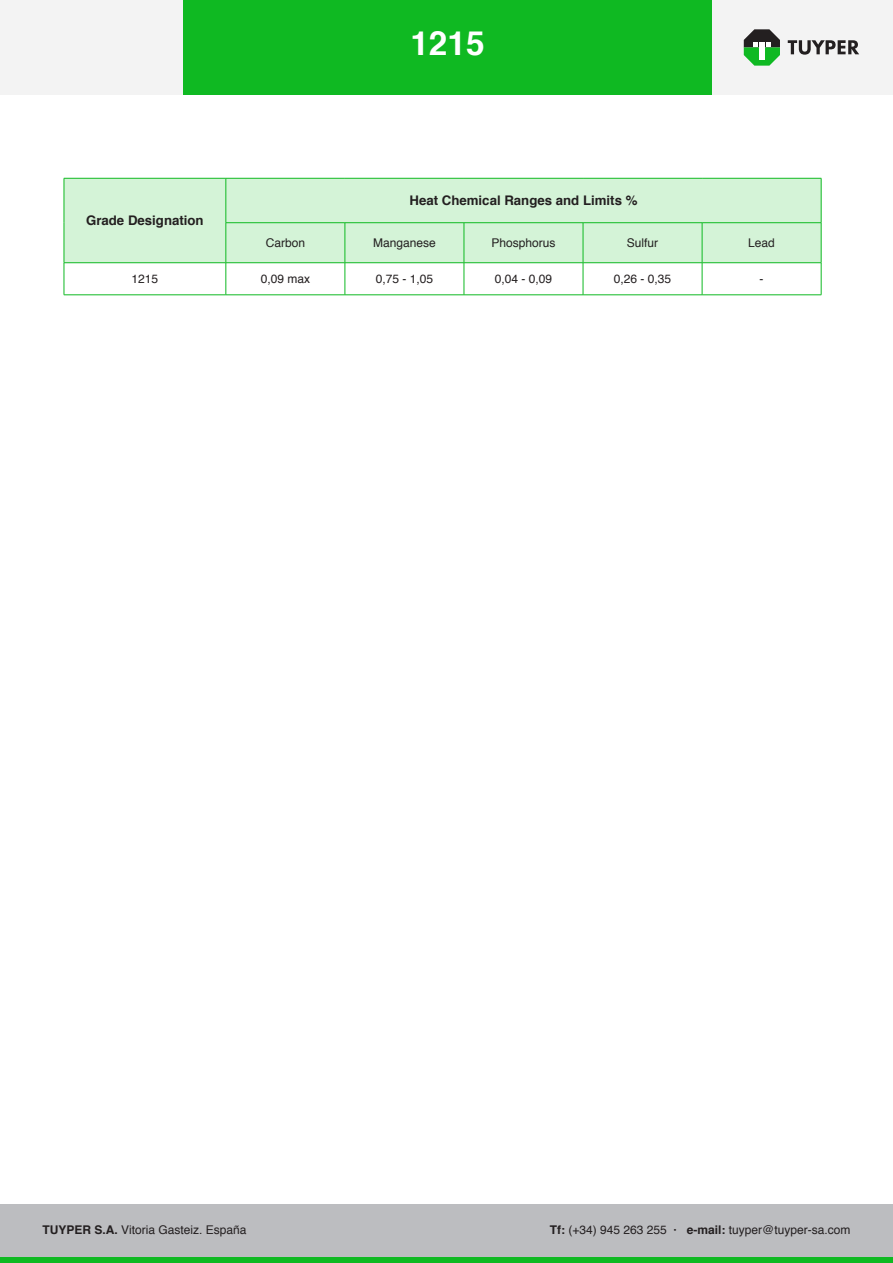
<style>
.page{position:relative;width:893px;height:1263px;background:#fff}
.page>*{position:absolute;margin:0;border:0;box-sizing:border-box;transform-origin:0 0}
.t1{font:700 33.3px "Helvetica";color:#fff}
.t2{font:700 13.2px "Helvetica";color:#231f20}
.t3{font:12px "Helvetica";color:#231f20}
.s1{font-weight:700}
</style>
<div class="page">
<div style="left:711px;top:0;width:182px;height:95px;background:#f3f3f3"></div>
<div style="left:0;top:0;width:183px;height:95px;background:#f3f3f3"></div>
<svg style="left:744px;top:29px;width:36px;height:37px"></svg>
<svg style="left:788px;top:40px;width:71px;height:15px"></svg>
<div style="left:183px;top:0;width:528px;height:95px;background:#0fb922"></div>
<div style="left:65px;top:179px;width:756px;height:83px;background:#d4f3d7"></div>
<hr style="left:226px;top:263px;width:1px;height:32px;background:#0fb922">
<hr style="left:345px;top:263px;width:1px;height:32px;background:#0fb922">
<hr style="left:464px;top:263px;width:1px;height:32px;background:#0fb922">
<hr style="left:583px;top:263px;width:1px;height:32px;background:#0fb922">
<hr style="left:702px;top:263px;width:1px;height:32px;background:#0fb922">
<hr style="left:821px;top:263px;width:1px;height:32px;background:#0fb922">
<hr style="left:821px;top:178px;width:1px;height:45px;background:#0fb922">
<hr style="left:345px;top:223px;width:1px;height:40px;background:#0fb922">
<hr style="left:464px;top:223px;width:1px;height:40px;background:#0fb922">
<hr style="left:583px;top:223px;width:1px;height:40px;background:#0fb922">
<hr style="left:702px;top:223px;width:1px;height:40px;background:#0fb922">
<hr style="left:821px;top:223px;width:1px;height:40px;background:#0fb922">
<hr style="left:226px;top:178px;width:1px;height:45px;background:#0fb922">
<hr style="left:226px;top:223px;width:1px;height:40px;background:#0fb922">
<hr style="left:64px;top:295px;width:162px;height:1px;background:#0fb922">
<hr style="left:226px;top:295px;width:119px;height:1px;background:#0fb922">
<hr style="left:345px;top:295px;width:119px;height:1px;background:#0fb922">
<hr style="left:464px;top:295px;width:119px;height:1px;background:#0fb922">
<hr style="left:583px;top:295px;width:119px;height:1px;background:#0fb922">
<hr style="left:702px;top:295px;width:119px;height:1px;background:#0fb922">
<hr style="left:226px;top:262px;width:119px;height:1px;background:#0fb922">
<hr style="left:345px;top:262px;width:119px;height:1px;background:#0fb922">
<hr style="left:464px;top:262px;width:119px;height:1px;background:#0fb922">
<hr style="left:583px;top:262px;width:119px;height:1px;background:#0fb922">
<hr style="left:702px;top:262px;width:119px;height:1px;background:#0fb922">
<hr style="left:64px;top:263px;width:1px;height:32px;background:#0fb922">
<hr style="left:64px;top:178px;width:162px;height:1px;background:#0fba21">
<hr style="left:64px;top:178px;width:1px;height:45px;background:#0fba21">
<hr style="left:226px;top:178px;width:119px;height:1px;background:#0fba21">
<hr style="left:345px;top:178px;width:119px;height:1px;background:#0fba21">
<hr style="left:464px;top:178px;width:119px;height:1px;background:#0fba21">
<hr style="left:583px;top:178px;width:119px;height:1px;background:#0fba21">
<hr style="left:702px;top:178px;width:119px;height:1px;background:#0fba21">
<hr style="left:64px;top:223px;width:1px;height:40px;background:#0fba21">
<hr style="left:226px;top:222px;width:119px;height:1px;background:#0fba21">
<hr style="left:345px;top:222px;width:119px;height:1px;background:#0fba21">
<hr style="left:464px;top:222px;width:119px;height:1px;background:#0fba21">
<hr style="left:583px;top:222px;width:119px;height:1px;background:#0fba21">
<hr style="left:702px;top:222px;width:119px;height:1px;background:#0fba21">
<hr style="left:64px;top:262px;width:162px;height:1px;background:#0fb922">
<div style="left:0;top:1204px;width:893px;height:59px;background:#bcbdc0"></div>
<div style="left:0;top:1257px;width:892px;height:6px;background:#0fb922"></div>
<p class="t1" style="left:410px;top:16px;width:76px">1215</p>
<p class="t2" style="left:86px;top:210px;width:119px">Grade Designation</p>
<p class="t2" style="left:410px;top:190px;width:229px">Heat Chemical Ranges and Limits %</p>
<p class="t3" style="left:266px;top:234px;width:41px">Carbon</p>
<p class="t3" style="left:373px;top:234px;width:64px">Manganese</p>
<p class="t3" style="left:491px;top:234px;width:66px">Phosphorus</p>
<p class="t3" style="left:627px;top:234px;width:33px">Sulfur</p>
<p class="t3" style="left:748px;top:234px;width:28px">Lead</p>
<p class="t3" style="left:132px;top:270px;width:28px">1215</p>
<p class="t3" style="left:261px;top:270px;width:51px">0,09 max</p>
<p class="t3" style="left:376px;top:270px;width:59px">0,75 - 1,05</p>
<p class="t3" style="left:495px;top:270px;width:59px">0,04 - 0,09</p>
<p class="t3" style="left:614px;top:270px;width:59px">0,26 - 0,35</p>
<p class="t3" style="left:760px;top:270px;width:5px">-</p>
<p class="t3" style="left:43px;top:1220px;width:205px"><span class="s1">TUYPER S.A.</span> Vitoria Gasteiz. España</p>
<p class="t3" style="left:550px;top:1220px;width:302px"><span class="s1">Tf:</span> (+34) 945 263 255 <span class="s1">· e-mail:</span> tuyper@tuyper-sa.com</p>
</div>
